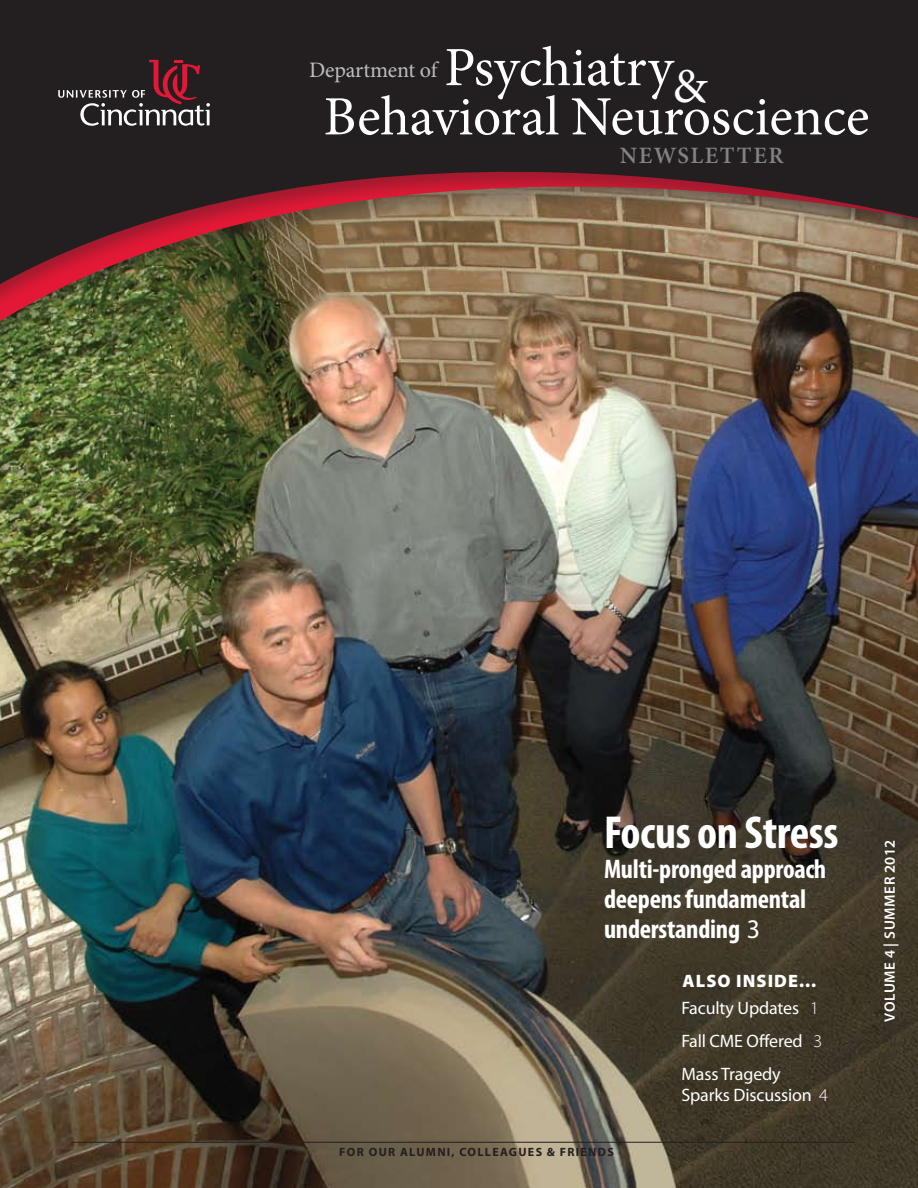
<style>
.page{position:relative;width:918px;height:1188px;background:#fff}
.page>*{position:absolute;margin:0;border:0;box-sizing:border-box;transform-origin:0 0}
.t1{font:55.35px/49.2px "Minion Pro";letter-spacing:-.005em;color:#fff}
.t2{font:49.2px "Minion Pro";color:#fff}
.t3{font:700 condensed 46.5px "Myriad Pro";letter-spacing:-.01em;color:#fff}
.t4{font:700 condensed 27px/30px "Myriad Pro";letter-spacing:-.01em;color:#fff}
.t5{font:600 23.4px "Minion Pro";letter-spacing:.07em;color:#808284}
.t6{font:22.05px "Minion Pro";letter-spacing:-.01em;color:#bcbdbf}
.t7{font:18px/27px "Myriad Pro";letter-spacing:-.01em;color:#fff}
.t8{font:600 15px "Myriad Pro";letter-spacing:.04em;color:#fff}
.t9{font:700 12px "Myriad Pro";letter-spacing:.11em;color:#231f20}
.s1{font-weight:400;font-stretch:normal}
.s2{font-weight:900}
.s3{font-weight:300}
</style>
<div class="page">
<img style="left:0;top:363px;width:918px;height:825px">
<hr style="left:71px;top:1142px;width:784px;height:1px;background:#231f20">
<div style="left:0;top:0;width:918px;height:363px;background:#231f20;opacity:.35"></div>
<img style="left:0;top:329px;width:918px;height:11px">
<div style="left:0;top:0;width:918px;height:329px;background:#231f20;opacity:.35"></div>
<svg style="left:0;top:0;width:918px;height:305px;fill:#231f20"></svg>
<svg style="left:58px;top:60px;width:152px;height:66px"></svg>
<h1 class="t1" style="left:324px;top:43px;width:547px;text-indent:121px">Psychiatry<br>Behavioral Neuroscience</h1>
<p class="t6" style="left:309px;top:55px;width:130px">Department of</p>
<h2 class="t2" style="left:672px;top:54px;width:37px">&amp;</h2>
<p class="t5" style="left:620px;top:141px;width:165px">NEWSLETTER</p>
<h3 class="t3" style="left:604px;top:804px;width:236px">Focus on Stress</h3>
<h3 class="t4" style="left:604px;top:854px;width:224px">Multi-pronged approach deepens fundamental understanding <span class="s1">3</span></h3>
<p class="t9" style="left:339px;top:1144px;width:276px">FOR OUR ALUMNI, COLLEAGUES &amp; FRIENDS</p>
<p class="t7" style="left:681px;top:967px;width:139px"><span class="s2">ALSO INSIDE…<br></span>Faculty Updates <span class="s3">1</span></p>
<p class="t7" style="left:681px;top:1024px;width:143px;line-height:33px">Fall CME Offered <span class="s3">3<br></span>Mass Tragedy</p>
<p class="t7" style="left:681px;top:1081px;width:148px">Sparks Discussion <span class="s3">4</span></p>
<p class="t8" style="left:880px;top:1022px;width:183px;rotate:-90deg">Volume 4 | summer 2012</p>
</div>
